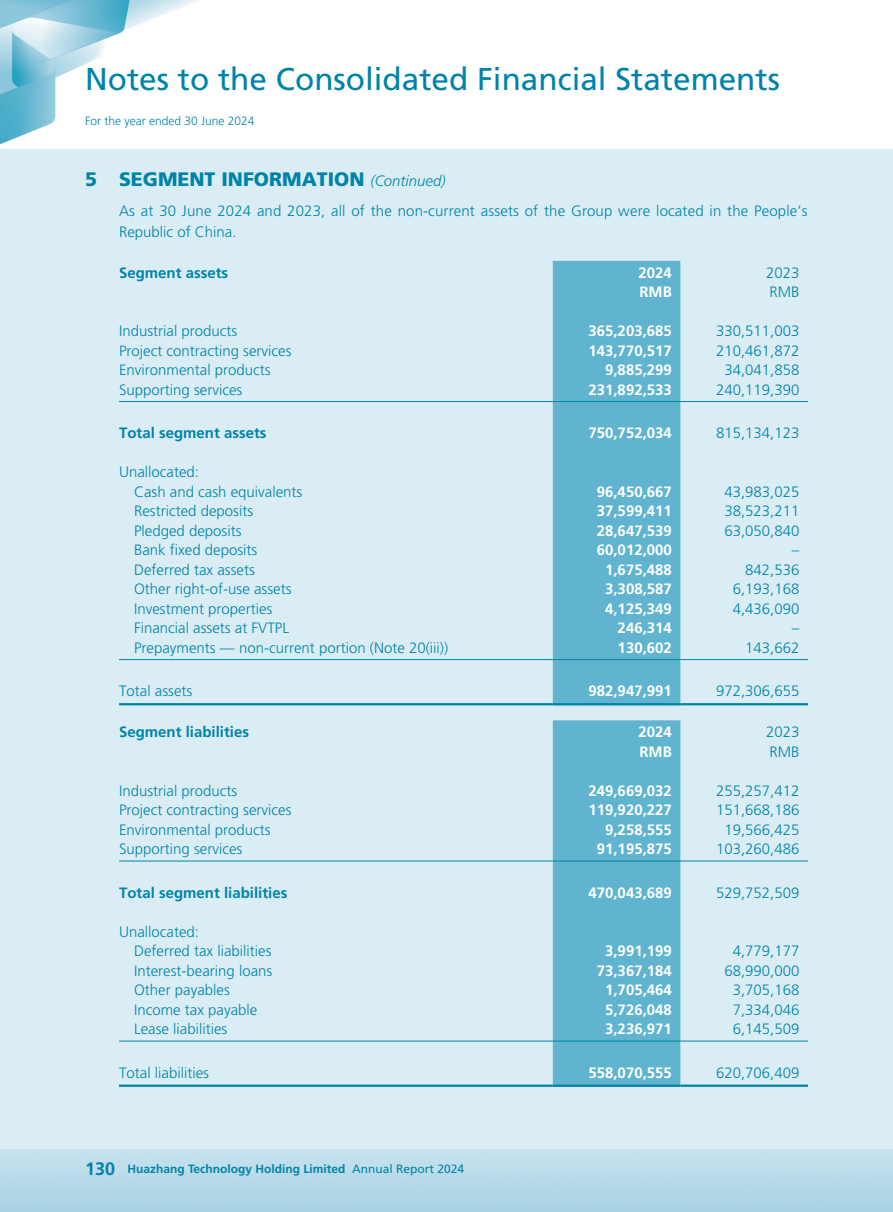
<style>
.page{position:relative;width:893px;height:1212px;background:#fff}
.page>*{position:absolute;margin:0;border:0;box-sizing:border-box;transform-origin:0 0}
.t1{font:31.5px "Frutiger LT Std";color:#0083a9}
._01_H1{font:900 19.5px "Frutiger LT Std";color:#0083a9}
._50_Table_txt{font:300 15px "Frutiger LT Std";color:#0083a9}
._50_Table_txt-2{font:700 15px "Frutiger LT Std";color:#fff}
._00_txt{font:300 15px/21px "Frutiger LT Std";letter-spacing:.01em;color:#0083a9}
._50_Table_txt-3{font:700 15px "Frutiger LT Std";color:#0083a9}
.t2{font:700 12px "Frutiger LT Std";color:#0083a9}
.t3{font:300 12px "Frutiger LT Std";color:#0083a9}
.s1{font-weight:300;font-style:italic;font-size:15px}
.s2{font-size:18px}
.s3{font-weight:400}
</style>
<div class="page">
<img style="left:0;top:0;width:893px;height:1212px">
<div style="left:0;top:149px;width:893px;height:999px;background:#dbedf4"></div>
<div style="left:553px;top:261px;width:127px;height:442px;background:#60b4cf"></div>
<hr style="left:119px;top:401px;width:434px;height:1px;background:#0083a9">
<hr style="left:553px;top:401px;width:127px;height:1px;background:#0083a9">
<hr style="left:680px;top:401px;width:128px;height:1px;background:#0083a9">
<hr style="left:119px;top:659px;width:434px;height:1px;background:#0083a9">
<hr style="left:553px;top:659px;width:127px;height:1px;background:#0083a9">
<hr style="left:680px;top:659px;width:128px;height:1px;background:#0083a9">
<hr style="left:119px;top:703px;width:434px;height:2px;background:#0083a9">
<hr style="left:553px;top:703px;width:127px;height:2px;background:#0083a9">
<hr style="left:680px;top:703px;width:128px;height:2px;background:#0083a9">
<div style="left:553px;top:720px;width:127px;height:364px;background:#60b4cf"></div>
<hr style="left:119px;top:861px;width:434px;height:1px;background:#0083a9">
<hr style="left:553px;top:861px;width:127px;height:1px;background:#0083a9">
<hr style="left:680px;top:861px;width:128px;height:1px;background:#0083a9">
<hr style="left:119px;top:1041px;width:434px;height:1px;background:#0083a9">
<hr style="left:553px;top:1041px;width:127px;height:1px;background:#0083a9">
<hr style="left:680px;top:1041px;width:128px;height:1px;background:#0083a9">
<hr style="left:119px;top:1084px;width:434px;height:3px;background:#0083a9">
<hr style="left:553px;top:1084px;width:127px;height:3px;background:#0083a9">
<hr style="left:680px;top:1084px;width:128px;height:3px;background:#0083a9">
<h1 class="t1" style="left:85px;top:60px;width:696px">Notes to the Consolidated Financial Statements</h1>
<p class="t3" style="left:85px;top:114px;width:171px">For the year ended 30 June 2024</p>
<p class="_01_H1" style="left:85px;top:168px;width:362px">5 SEGMENT INFORMATION <span class="s1">(Continued)</span></p>
<p class="_00_txt" style="left:119px;top:201px;width:690px">As at 30 June 2024 and 2023, all of the non-current assets of the Group were located in the People’s<br>Republic of China.</p>
<p class="_50_Table_txt-3" style="left:119px;top:264px;width:111px">Segment assets</p>
<p class="_50_Table_txt-2" style="left:638px;top:264px;width:35px">2024</p>
<p class="_50_Table_txt" style="left:766px;top:264px;width:35px">2023</p>
<p class="_50_Table_txt-2" style="left:639px;top:283px;width:34px">RMB</p>
<p class="_50_Table_txt" style="left:769px;top:284px;width:32px">RMB</p>
<p class="_50_Table_txt" style="left:119px;top:323px;width:120px">Industrial products</p>
<p class="_50_Table_txt-2" style="left:588px;top:322px;width:85px">365,203,685</p>
<p class="_50_Table_txt" style="left:716px;top:323px;width:85px">330,511,003</p>
<p class="_50_Table_txt" style="left:119px;top:342px;width:174px">Project contracting services</p>
<p class="_50_Table_txt-2" style="left:588px;top:342px;width:85px">143,770,517</p>
<p class="_50_Table_txt" style="left:716px;top:342px;width:85px">210,461,872</p>
<p class="_50_Table_txt" style="left:119px;top:362px;width:153px">Environmental products</p>
<p class="_50_Table_txt-2" style="left:605px;top:361px;width:68px">9,885,299</p>
<p class="_50_Table_txt" style="left:724px;top:362px;width:77px">34,041,858</p>
<p class="_50_Table_txt" style="left:119px;top:381px;width:125px">Supporting services</p>
<p class="_50_Table_txt-2" style="left:588px;top:381px;width:85px">231,892,533</p>
<p class="_50_Table_txt" style="left:716px;top:381px;width:85px">240,119,390</p>
<p class="_50_Table_txt-3" style="left:119px;top:424px;width:149px">Total segment assets</p>
<p class="_50_Table_txt-2" style="left:588px;top:424px;width:85px">750,752,034</p>
<p class="_50_Table_txt" style="left:716px;top:425px;width:85px">815,134,123</p>
<p class="_50_Table_txt" style="left:119px;top:464px;width:82px">Unallocated:</p>
<p class="_50_Table_txt" style="left:134px;top:483px;width:170px">Cash and cash equivalents</p>
<p class="_50_Table_txt-2" style="left:597px;top:483px;width:77px">96,450,667</p>
<p class="_50_Table_txt" style="left:724px;top:483px;width:77px">43,983,025</p>
<p class="_50_Table_txt" style="left:134px;top:503px;width:121px">Restricted deposits</p>
<p class="_50_Table_txt-2" style="left:597px;top:502px;width:77px">37,599,411</p>
<p class="_50_Table_txt" style="left:724px;top:503px;width:77px">38,523,211</p>
<p class="_50_Table_txt" style="left:134px;top:522px;width:109px">Pledged deposits</p>
<p class="_50_Table_txt-2" style="left:597px;top:522px;width:77px">28,647,539</p>
<p class="_50_Table_txt" style="left:724px;top:522px;width:77px">63,050,840</p>
<p class="_50_Table_txt" style="left:134px;top:542px;width:125px">Bank fixed deposits</p>
<p class="_50_Table_txt-2" style="left:597px;top:541px;width:77px">60,012,000</p>
<p class="_50_Table_txt" style="left:792px;top:542px;width:9px">–</p>
<p class="_50_Table_txt" style="left:134px;top:561px;width:122px">Deferred tax assets</p>
<p class="_50_Table_txt-2" style="left:605px;top:561px;width:68px">1,675,488</p>
<p class="_50_Table_txt" style="left:745px;top:561px;width:56px">842,536</p>
<p class="_50_Table_txt" style="left:134px;top:581px;width:159px">Other right-of-use assets</p>
<p class="_50_Table_txt-2" style="left:605px;top:580px;width:68px">3,308,587</p>
<p class="_50_Table_txt" style="left:733px;top:581px;width:68px">6,193,168</p>
<p class="_50_Table_txt" style="left:134px;top:600px;width:140px">Investment properties</p>
<p class="_50_Table_txt-2" style="left:605px;top:600px;width:68px">4,125,349</p>
<p class="_50_Table_txt" style="left:733px;top:600px;width:68px">4,436,090</p>
<p class="_50_Table_txt" style="left:134px;top:620px;width:156px">Financial assets at FVTPL</p>
<p class="_50_Table_txt-2" style="left:618px;top:619px;width:56px">246,314</p>
<p class="_50_Table_txt" style="left:792px;top:620px;width:9px">–</p>
<p class="_50_Table_txt" style="left:134px;top:639px;width:316px">Prepayments — non-current portion (Note 20(iii))</p>
<p class="_50_Table_txt-2" style="left:618px;top:639px;width:56px">130,602</p>
<p class="_50_Table_txt" style="left:745px;top:639px;width:56px">143,662</p>
<p class="_50_Table_txt" style="left:119px;top:683px;width:75px">Total assets</p>
<p class="_50_Table_txt-2" style="left:588px;top:682px;width:85px">982,947,991</p>
<p class="_50_Table_txt" style="left:716px;top:683px;width:85px">972,306,655</p>
<p class="_50_Table_txt-3" style="left:119px;top:723px;width:132px">Segment liabilities</p>
<p class="_50_Table_txt-2" style="left:638px;top:723px;width:35px">2024</p>
<p class="_50_Table_txt" style="left:766px;top:724px;width:35px">2023</p>
<p class="_50_Table_txt-2" style="left:639px;top:743px;width:34px">RMB</p>
<p class="_50_Table_txt" style="left:769px;top:743px;width:32px">RMB</p>
<p class="_50_Table_txt" style="left:119px;top:782px;width:120px">Industrial products</p>
<p class="_50_Table_txt-2" style="left:588px;top:782px;width:85px">249,669,032</p>
<p class="_50_Table_txt" style="left:716px;top:782px;width:85px">255,257,412</p>
<p class="_50_Table_txt" style="left:119px;top:802px;width:174px">Project contracting services</p>
<p class="_50_Table_txt-2" style="left:588px;top:801px;width:85px">119,920,227</p>
<p class="_50_Table_txt" style="left:716px;top:802px;width:85px">151,668,186</p>
<p class="_50_Table_txt" style="left:119px;top:821px;width:153px">Environmental products</p>
<p class="_50_Table_txt-2" style="left:605px;top:821px;width:68px">9,258,555</p>
<p class="_50_Table_txt" style="left:724px;top:821px;width:77px">19,566,425</p>
<p class="_50_Table_txt" style="left:119px;top:841px;width:125px">Supporting services</p>
<p class="_50_Table_txt-2" style="left:597px;top:840px;width:77px">91,195,875</p>
<p class="_50_Table_txt" style="left:716px;top:841px;width:85px">103,260,486</p>
<p class="_50_Table_txt-3" style="left:119px;top:884px;width:170px">Total segment liabilities</p>
<p class="_50_Table_txt-2" style="left:588px;top:884px;width:85px">470,043,689</p>
<p class="_50_Table_txt" style="left:716px;top:884px;width:85px">529,752,509</p>
<p class="_50_Table_txt" style="left:119px;top:923px;width:82px">Unallocated:</p>
<p class="_50_Table_txt" style="left:134px;top:943px;width:139px">Deferred tax liabilities</p>
<p class="_50_Table_txt-2" style="left:605px;top:942px;width:68px">3,991,199</p>
<p class="_50_Table_txt" style="left:733px;top:943px;width:68px">4,779,177</p>
<p class="_50_Table_txt" style="left:134px;top:962px;width:140px">Interest-bearing loans</p>
<p class="_50_Table_txt-2" style="left:597px;top:962px;width:77px">73,367,184</p>
<p class="_50_Table_txt" style="left:724px;top:962px;width:77px">68,990,000</p>
<p class="_50_Table_txt" style="left:134px;top:982px;width:97px">Other payables</p>
<p class="_50_Table_txt-2" style="left:605px;top:981px;width:68px">1,705,464</p>
<p class="_50_Table_txt" style="left:733px;top:982px;width:68px">3,705,168</p>
<p class="_50_Table_txt" style="left:134px;top:1001px;width:125px">Income tax payable</p>
<p class="_50_Table_txt-2" style="left:605px;top:1001px;width:68px">5,726,048</p>
<p class="_50_Table_txt" style="left:733px;top:1001px;width:68px">7,334,046</p>
<p class="_50_Table_txt" style="left:134px;top:1021px;width:95px">Lease liabilities</p>
<p class="_50_Table_txt-2" style="left:605px;top:1020px;width:68px">3,236,971</p>
<p class="_50_Table_txt" style="left:733px;top:1021px;width:68px">6,145,509</p>
<p class="_50_Table_txt" style="left:119px;top:1064px;width:91px">Total liabilities</p>
<p class="_50_Table_txt-2" style="left:588px;top:1064px;width:85px">558,070,555</p>
<p class="_50_Table_txt" style="left:716px;top:1064px;width:85px">620,706,409</p>
<p class="t2" style="left:85px;top:1162px;width:381px"><span class="s2">130</span> Huazhang Technology Holding Limited <span class="s3">Annual Report 2024</span></p>
</div>
